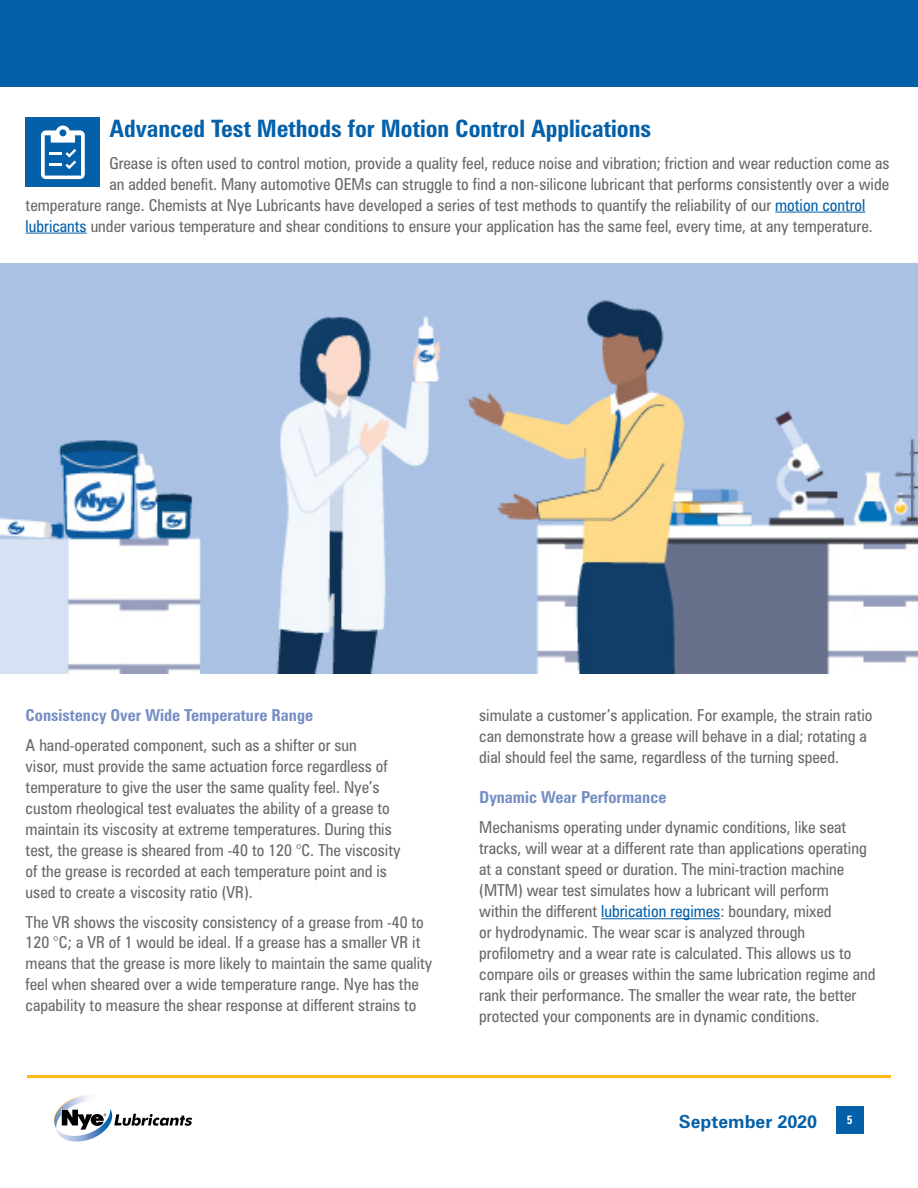
<style>
.page{position:relative;width:918px;height:1188px;background:#fff}
.page>*{position:absolute;margin:0;border:0;box-sizing:border-box;transform-origin:0 0}
.t1{font:700 condensed 24px "Zurich BT";color:#0460a9}
.t2{font:700 18px "Zurich BT";color:#0460a9}
.t3{font:condensed 16.5px/21px "Zurich BT";color:#696868}
.t4{font:700 condensed 16.5px "Zurich BT";color:#768ec4}
.t5{font:700 condensed 12px "Zurich BT";color:#fff}
.s1{color:#0460a9}
</style>
<div class="page">
<hr style="left:27px;top:1075px;width:864px;height:3px;background:#fdb717">
<div style="left:836px;top:1106px;width:27px;height:28px;background:#0460a9"></div>
<svg style="left:54px;top:1096px;width:138px;height:46px"></svg>
<div style="left:26px;top:117px;width:74px;height:67px;background:#0460a9"></div>
<hr style="left:775px;top:212px;width:90px;height:1px;background:#0460a9">
<hr style="left:26px;top:233px;width:61px;height:1px;background:#0460a9">
<img style="left:0;top:264px;width:918px;height:410px">
<div style="left:26px;top:171px;width:74px;height:16px;background:#0460a9"></div>
<svg style="left:41px;top:126px;width:44px;height:53px"></svg>
<div style="left:0;top:0;width:918px;height:87px;background:#0460a9"></div>
<hr style="left:601px;top:918px;width:119px;height:1px;background:#0460a9">
<h1 class="t1" style="left:109px;top:114px;width:543px">Advanced Test Methods for Motion Control Applications</h1>
<p class="t3" style="left:109px;top:152px;width:782px">Grease is often used to control motion, provide a quality feel, reduce noise and vibration; friction and wear reduction come as</p>
<p class="t3" style="left:109px;top:173px;width:781px">an added benefit. Many automotive OEMs can struggle to find a non-silicone lubricant that performs consistently over a wide</p>
<p class="t3" style="left:26px;top:194px;width:841px">temperature range. Chemists at Nye Lubricants have developed a series of test methods to quantify the reliability of our <span class="s1">motion control</span></p>
<p class="t3" style="left:26px;top:215px;width:849px"><span class="s1">lubricants</span> under various temperature and shear conditions to ensure your application has the same feel, every time, at any temperature.</p>
<p class="t4" style="left:26px;top:705px;width:289px">Consistency Over Wide Temperature Range</p>
<p class="t3" style="left:26px;top:734px;width:376px">A hand-operated component, such as a shifter or sun<br>visor, must provide the same actuation force regardless of temperature to give the user the same quality feel. Nye’s custom rheological test evaluates the ability of a grease to maintain its viscosity at extreme temperatures. During this test, the grease is sheared from -40 to 120 °C. The viscosity of the grease is recorded at each temperature point and is used to create a viscosity ratio (VR).</p>
<p class="t3" style="left:26px;top:911px;width:408px">The VR shows the viscosity consistency of a grease from -40 to 120 °C; a VR of 1 would be ideal. If a grease has a smaller VR it means that the grease is more likely to maintain the same quality feel when sheared over a wide temperature range. Nye has the capability to measure the shear response at different strains to</p>
<p class="t3" style="left:479px;top:704px;width:395px">simulate a customer’s application. For example, the strain ratio can demonstrate how a grease will behave in a dial; rotating a dial should feel the same, regardless of the turning speed.</p>
<p class="t4" style="left:479px;top:787px;width:189px">Dynamic Wear Performance</p>
<p class="t3" style="left:479px;top:817px;width:398px">Mechanisms operating under dynamic conditions, like seat tracks, will wear at a different rate than applications operating at a constant speed or duration. The mini-traction machine (MTM) wear test simulates how a lubricant will perform<br>within the different <span class="s1">lubrication regimes</span>: boundary, mixed<br>or hydrodynamic. The wear scar is analyzed through profilometry and a wear rate is calculated. This allows us to compare oils or greases within the same lubrication regime and rank their performance. The smaller the wear rate, the better protected your components are in dynamic conditions.</p>
<p class="t2" style="left:679px;top:1110px;width:140px">September 2020</p>
<p class="t5" style="left:847px;top:1113px;width:7px">5</p>
</div>
